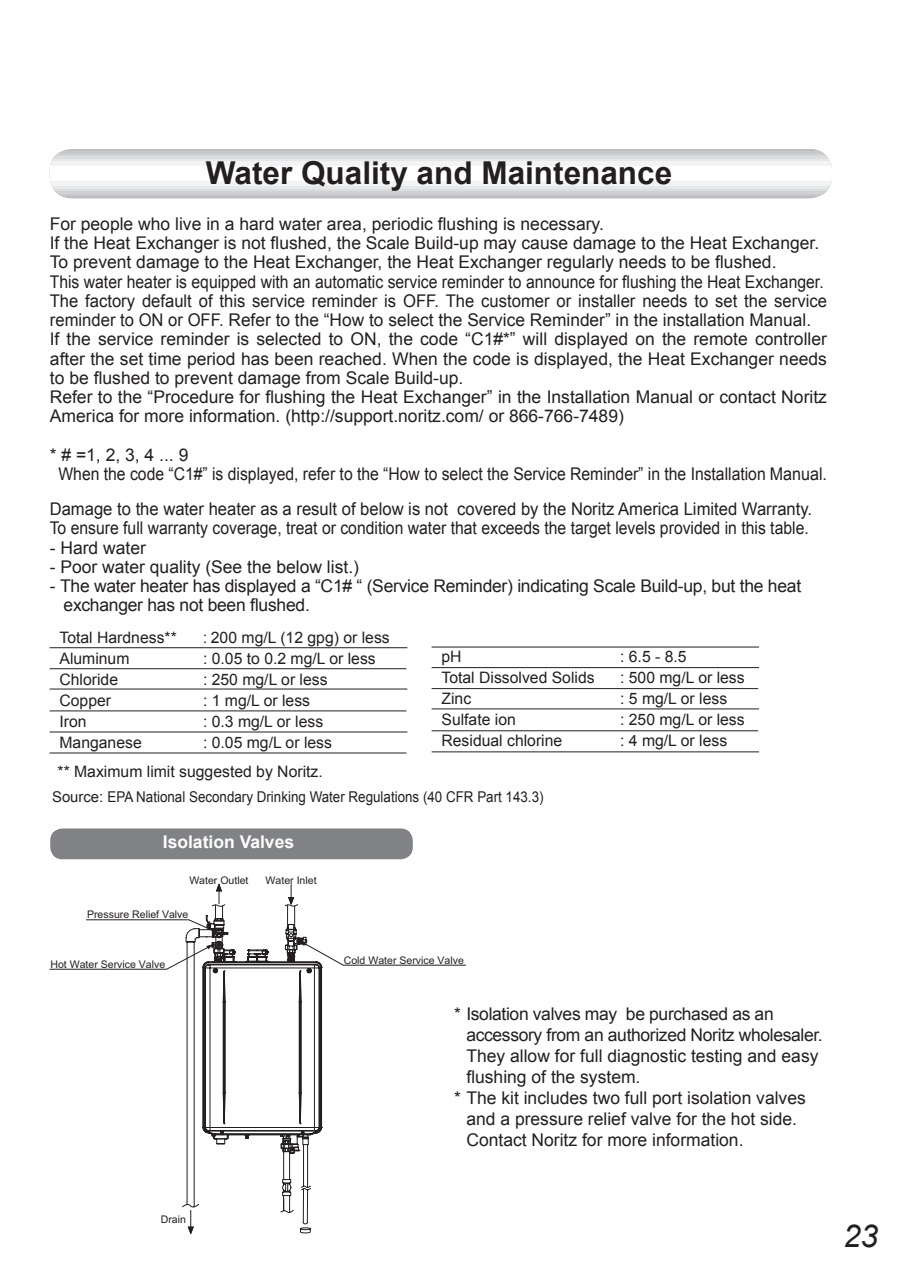
<style>
.page{position:relative;width:903px;height:1275px;background:#fff}
.page>*{position:absolute;margin:0;border:0;box-sizing:border-box;transform-origin:0 0}
.t1{font:700 31.5px "Arial";color:#231f20}
.t2{font:italic 31.5px "Arial";color:#231f20}
.t3{font:17.5px/19.2px "Arial";color:#231f20}
.t4{font:17.5px/19.2px "Arial";color:#231f20;scale:.95 1}
.t5{font:17.5px "Arial";letter-spacing:-.02em;color:#231f20}
.t6{font:700 17.5px "Arial";color:#fff}
.t7{font:15.75px/29.4px "Arial";color:#231f20}
.t8{font:15.75px "Arial";color:#231f20;scale:.9 1}
.t9{font:14.88px "Arial";color:#231f20}
.t10{font:10.5px "Arial";color:#231f20}
</style>
<div class="page">
<svg style="left:50px;top:883px;width:416px;height:351px"></svg>
<div style="left:50px;top:828px;width:363px;height:31px;background:#808285;border-radius:12px"></div>
<svg style="left:53px;top:149px;width:776px;height:49px;background:#cecfd2"></svg>
<div style="left:50px;top:159px;width:782px;height:29px;background:#e6e7e9"></div>
<div style="left:50px;top:161px;width:782px;height:25px;background:#f2f3f4"></div>
<div style="left:50px;top:166px;width:782px;height:15px;background:#fff"></div>
<hr style="left:50px;top:647px;width:357px;height:1px;background:#231f20">
<hr style="left:50px;top:668px;width:356px;height:1px;background:#231f20">
<hr style="left:50px;top:689px;width:357px;height:1px;background:#231f20">
<hr style="left:50px;top:710px;width:356px;height:1px;background:#231f20">
<hr style="left:50px;top:731px;width:357px;height:1px;background:#231f20">
<hr style="left:50px;top:752px;width:356px;height:1px;background:#231f20">
<hr style="left:432px;top:667px;width:327px;height:1px;background:#231f20">
<hr style="left:432px;top:688px;width:326px;height:1px;background:#231f20">
<hr style="left:432px;top:708px;width:327px;height:1px;background:#231f20">
<hr style="left:432px;top:730px;width:326px;height:1px;background:#231f20">
<hr style="left:432px;top:751px;width:327px;height:1px;background:#231f20">
<hr style="left:432px;top:647px;width:327px;height:1px;background:#231f20">
<h1 class="t1" style="left:206px;top:153px;width:468px">Water Quality and Maintenance</h1>
<p class="t3" style="left:50px;top:214px;width:779px">For people who live in a hard water area, periodic flushing is necessary.<br>If the Heat Exchanger is not flushed, the Scale Build-up may cause damage to the Heat Exchanger.<br>To prevent damage to the Heat Exchanger, the Heat Exchanger regularly needs to be flushed.<br>This water heater is equipped with an automatic service reminder to announce for flushing the Heat Exchanger.<br>The factory default of this service reminder is OFF. The customer or installer needs to set the service reminder to ON or OFF. Refer to the “How to select the Service Reminder” in the installation Manual.<br>If the service reminder is selected to ON, the code “C1#*” will displayed on the remote controller after the set time period has been reached. When the code is displayed, the Heat Exchanger needs to be flushed to prevent damage from Scale Build-up.<br>Refer to the “Procedure for flushing the Heat Exchanger” in the Installation Manual or contact Noritz America for more information. (http://support.noritz.com/ or 866-766-7489)</p>
<p class="t3" style="left:58px;top:445px;width:770px;text-indent:-9px">* # =1, 2, 3, 4 ... 9<br>When the code “C1#” is displayed, refer to the “How to select the Service Reminder” in the Installation Manual.</p>
<p class="t4" style="left:50px;top:499px;width:804px">Damage to the water heater as a result of below is not covered by the Noritz America Limited Warranty.<br>To ensure full warranty coverage, treat or condition water that exceeds the target levels provided in this table.</p>
<p class="t3" style="left:50px;top:538px;width:98px">- Hard water</p>
<p class="t3" style="left:50px;top:557px;width:311px">- Poor water quality (See the below list.)</p>
<p class="t3" style="left:64px;top:576px;width:739px;text-indent:-14px">- The water heater has displayed a “C1# “ (Service Reminder) indicating Scale Build-up, but the heat exchanger has not been flushed.</p>
<p class="t7" style="left:59px;top:622px;width:119px">Total Hardness**</p>
<p class="t8" style="left:203px;top:627px;width:209px">: 200 mg/L (12 gpg) or less</p>
<p class="t7" style="left:59px;top:643px;width:72px">Aluminum</p>
<p class="t7" style="left:203px;top:643px;width:174px">: 0.05 to 0.2 mg/L or less</p>
<p class="t7" style="left:59px;top:664px;width:60px">Chloride</p>
<p class="t7" style="left:203px;top:664px;width:126px">: 250 mg/L or less</p>
<p class="t7" style="left:59px;top:685px;width:53px">Copper</p>
<p class="t7" style="left:203px;top:685px;width:109px">: 1 mg/L or less</p>
<p class="t7" style="left:59px;top:706px;width:29px">Iron</p>
<p class="t7" style="left:203px;top:706px;width:122px">: 0.3 mg/L or less</p>
<p class="t7" style="left:59px;top:727px;width:84px">Manganese</p>
<p class="t7" style="left:58px;top:727px;width:276px;text-indent:145px">: 0.05 mg/L or less ** Maximum limit suggested by Noritz.</p>
<p class="t7" style="left:441px;top:642px;width:22px">pH</p>
<p class="t7" style="left:620px;top:642px;width:68px">: 6.5 - 8.5</p>
<p class="t7" style="left:441px;top:663px;width:155px">Total Dissolved Solids</p>
<p class="t7" style="left:620px;top:663px;width:126px">: 500 mg/L or less</p>
<p class="t7" style="left:441px;top:684px;width:31px">Zinc</p>
<p class="t7" style="left:620px;top:684px;width:109px">: 5 mg/L or less</p>
<p class="t7" style="left:441px;top:705px;width:76px">Sulfate ion</p>
<p class="t7" style="left:620px;top:705px;width:126px">: 250 mg/L or less</p>
<p class="t7" style="left:441px;top:726px;width:122px">Residual chlorine</p>
<p class="t7" style="left:620px;top:726px;width:109px">: 4 mg/L or less</p>
<p class="t9" style="left:52px;top:787px;width:493px">Source: EPA National Secondary Drinking Water Regulations (40 CFR Part 143.3)</p>
<p class="t6" style="left:163px;top:831px;width:133px">Isolation Valves</p>
<p class="t10" style="left:189px;top:874px;width:61px">Water Outlet</p>
<p class="t10" style="left:266px;top:874px;width:52px">Water Inlet</p>
<p class="t10" style="left:87px;top:909px;width:103px">Pressure Relief Valve</p>
<p class="t10" style="left:50px;top:958px;width:116px">Hot Water Service Valve</p>
<p class="t10" style="left:344px;top:954px;width:122px">Cold Water Service Valve</p>
<p class="t5" style="left:454px;top:1002px;width:321px">* Isolation valves may be purchased as an</p>
<p class="t5" style="left:466px;top:1023px;width:358px">accessory from an authorized Noritz wholesaler.</p>
<p class="t3" style="left:466px;top:1046px;width:354px">They allow for full diagnostic testing and easy</p>
<p class="t3" style="left:466px;top:1067px;width:176px">flushing of the system.</p>
<p class="t3" style="left:454px;top:1088px;width:353px">* The kit includes two full port isolation valves</p>
<p class="t3" style="left:466px;top:1109px;width:332px">and a pressure relief valve for the hot side.</p>
<p class="t3" style="left:466px;top:1130px;width:279px">Contact Noritz for more information.</p>
<p class="t10" style="left:161px;top:1213px;width:27px">Drain</p>
<h1 class="t2" style="left:843px;top:1216px;width:37px">23</h1>
</div>
